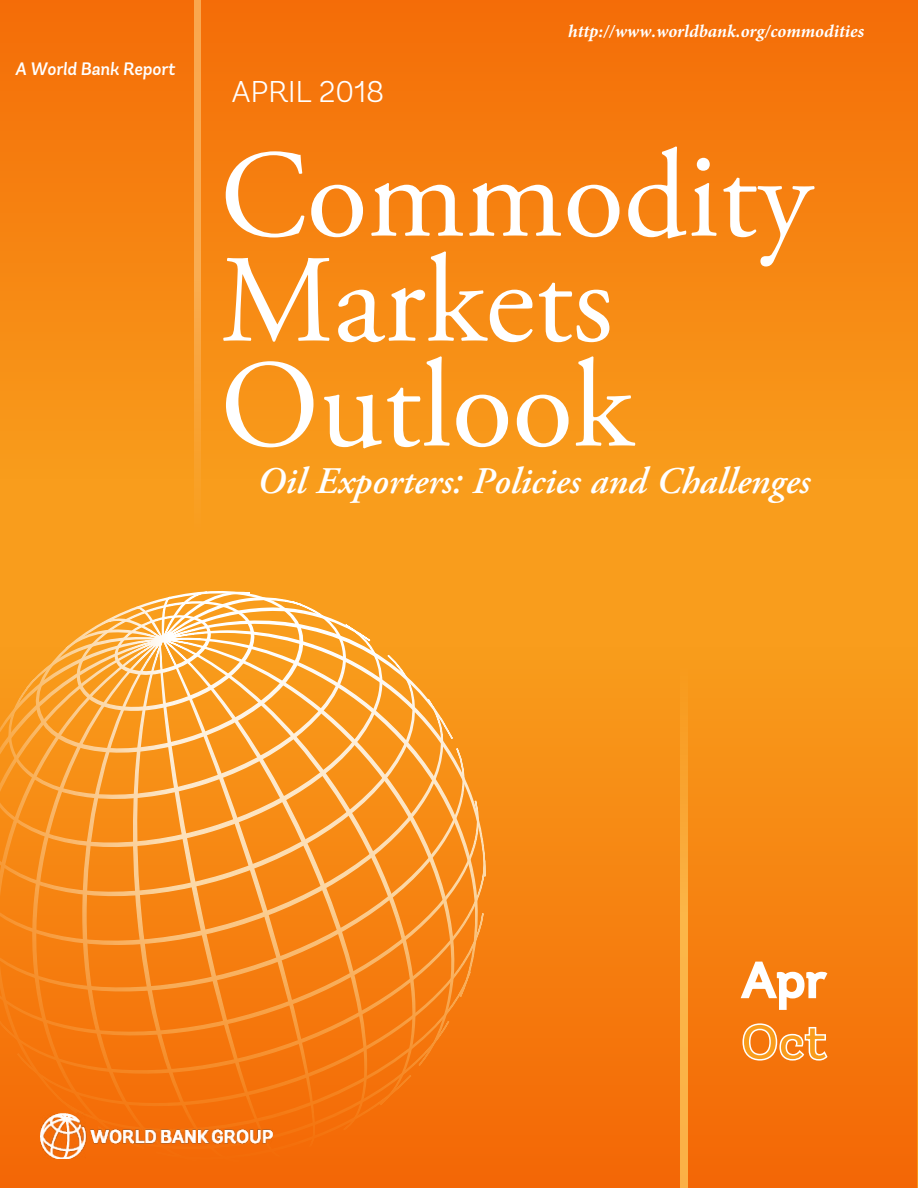
<style>
.page{position:relative;width:918px;height:1188px;background:#f99d1c}
.page>*{position:absolute;margin:0;border:0;box-sizing:border-box;transform-origin:0 0}
.t1{font:124.5px/105px "Adobe Garamond Pro";color:#fff}
.t2{font:48px "Andes";color:#f99d1c;scale:1.1 1}
.t3{font:48px "Andes";color:#fff;scale:1.1 1}
.t4{font:italic 600 37.5px "Adobe Garamond Pro";color:#fff}
.t5{font:300 30px "Andes";color:#fff}
.t6{font:italic 700 18px "Minion Pro";color:#fff}
.t7{font:italic 500 18px "Andes";color:#fff}
</style>
<div class="page">
<svg style="left:168px;top:591px;width:203px;height:55px"></svg>
<div style="left:0;top:0;width:918px;height:479px;background:linear-gradient(to bottom,#f46c08,#f89c1c)"></div>
<svg style="left:0;top:646px;width:917px;height:542px"></svg>
<svg style="left:195px;top:0;width:6px;height:486px;background:#f9a746"></svg>
<img style="left:40px;top:1113px;width:232px;height:46px">
<svg style="left:680px;top:646px;width:7px;height:542px;fill:#fbb146"></svg>
<svg style="left:741px;top:1022px;width:88px;height:47px;background:#f79d53"></svg>
<svg style="left:738px;top:960px;width:90px;height:51px;background:#f79e4e"></svg>
<p class="t7" style="left:15px;top:58px;width:161px">A World Bank Report</p>
<h3 class="t5" style="left:231px;top:74px;width:154px">APRIL 2018</h3>
<p class="t6" style="left:568px;top:18px;width:297px">http://www.worldbank.org/commodities</p>
<h1 class="t1" style="left:220px;top:148px;width:593px">Commodity<br>Markets<br>Outlook</h1>
<h3 class="t4" style="left:257px;top:459px;width:555px">Oil Exporters: Policies and Challenges</h3>
<h2 class="t3" style="left:742px;top:951px;width:78px">Apr</h2>
<h2 class="t2" style="left:741px;top:1013px;width:79px">Oct</h2>
</div>
